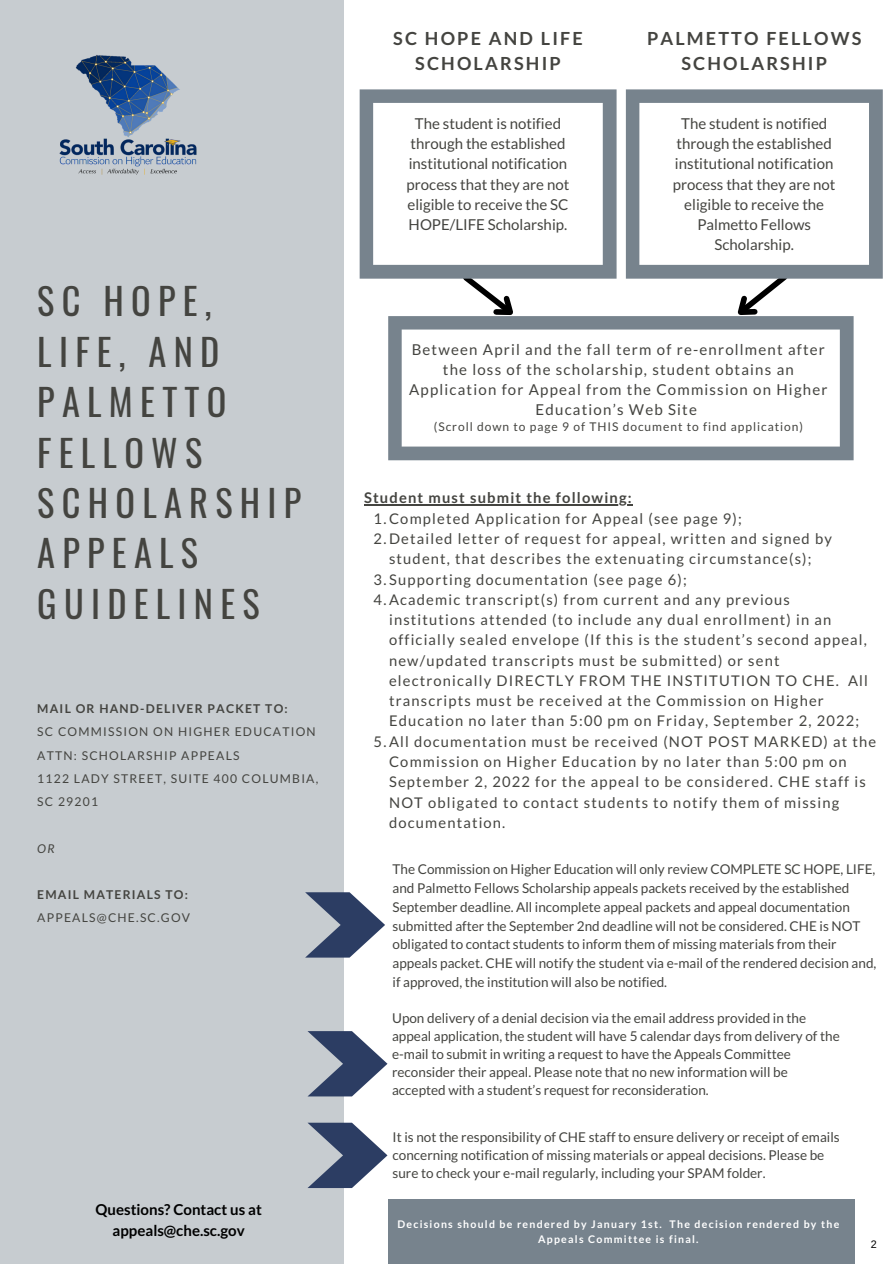
<style>
.page{position:relative;width:894px;height:1264px;background:#fff}
.page>*{position:absolute;margin:0;border:0;box-sizing:border-box;transform-origin:0 0}
.t1{font:36.3px/50.4px "Oswald";letter-spacing:.2em;color:#444440}
.t2{font:700 18px/24.8px "Lato";letter-spacing:.12em;color:#444440;text-align:center}
.t3{font:15px/20.2px "Lato";color:#444440;text-align:center}
.t4{font:15px/20px "Lato";letter-spacing:.08em;color:#444440;text-align:center}
.t5{font:700 15px/20.2px "Lato";color:#000;text-align:center}
.t6{font:14.7px/20.2px "Lato";letter-spacing:.08em;color:#444440}
.t7{font:700 14.7px "Lato";letter-spacing:.08em;color:#444440}
.t8{font:13.5px/18.8px "Lato";color:#444440}
.t9{font:12.15px/23.2px "Lato";letter-spacing:.1em;color:#444440}
.t10{font:700 12.15px "Lato";letter-spacing:.1em;color:#444440}
.t11{font:italic 12.15px "Lato";color:#444440}
.t12{font:12px "Lato";letter-spacing:.08em;color:#444440}
.t13{font:10.8px "Arimo";color:#000}
.t14{font:700 10.5px/14px "Lato";letter-spacing:.12em;color:#fff;text-align:center}
</style>
<div class="page">
<div style="left:0;top:0;width:344px;height:1263px;background:#c7ccd0"></div>
<svg style="left:463px;top:279px;width:50px;height:36px"></svg>
<svg style="left:359px;top:89px;width:257px;height:190px"></svg>
<svg style="left:737px;top:279px;width:50px;height:36px"></svg>
<svg style="left:625px;top:89px;width:257px;height:190px"></svg>
<svg style="left:388px;top:316px;width:465px;height:144px"></svg>
<svg style="left:305px;top:892px;width:80px;height:65px"></svg>
<svg style="left:307px;top:1031px;width:80px;height:65px"></svg>
<svg style="left:307px;top:1122px;width:80px;height:65px"></svg>
<div style="left:388px;top:1199px;width:466px;height:64px;background:#77838d"></div>
<hr style="left:364px;top:504px;width:268px;height:1px;background:#444440">
<img style="left:59px;top:55px;width:138px;height:120px">
<p class="t1" style="left:37px;top:275px;width:265px">SC HOPE,<br>LIFE, AND<br>PALMETTO<br>FELLOWS<br>SCHOLARSHIP<br>APPEALS<br>GUIDELINES</p>
<p class="t10" style="left:37px;top:701px;width:252px">MAIL OR HAND-DELIVER PACKET TO:</p>
<p class="t9" style="left:37px;top:720px;width:280px">SC COMMISSION ON HIGHER EDUCATION</p>
<p class="t9" style="left:37px;top:743px;width:204px">ATTN: SCHOLARSHIP APPEALS</p>
<p class="t9" style="left:37px;top:766px;width:282px">1122 LADY STREET, SUITE 400 COLUMBIA,<br>SC 29201</p>
<p class="t11" style="left:37px;top:840px;width:19px">OR</p>
<p class="t10" style="left:37px;top:887px;width:152px">EMAIL MATERIALS TO:</p>
<p class="t9" style="left:37px;top:906px;width:154px">APPEALS@CHE.SC.GOV</p>
<p class="t5" style="left:96px;top:1199px;width:168px">Questions? Contact us at appeals@che.sc.gov</p>
<p class="t2" style="left:393px;top:25px;width:191px">SC HOPE AND LIFE<br>SCHOLARSHIP</p>
<p class="t3" style="left:406px;top:113px;width:164px">The student is notified through the established institutional notification process that they are not eligible to receive the SC<br>HOPE/LIFE Scholarship.</p>
<p class="t2" style="left:647px;top:25px;width:216px">PALMETTO FELLOWS<br>SCHOLARSHIP</p>
<p class="t3" style="left:672px;top:113px;width:164px">The student is notified through the established institutional notification process that they are not eligible to receive the<br>Palmetto Fellows</p>
<p class="t3" style="left:714px;top:234px;width:81px">Scholarship.</p>
<p class="t4" style="left:409px;top:339px;width:420px">Between April and the fall term of re-enrollment after the loss of the scholarship, student obtains an Application for Appeal from the Commission on Higher Education’s Web Site</p>
<p class="t12" style="left:433px;top:419px;width:370px">(Scroll down to page 9 of THIS document to find application)</p>
<p class="t7" style="left:364px;top:489px;width:269px">Student must submit the following:</p>
<p class="t6" style="left:373px;top:508px;width:369px">1.Completed Application for Appeal (see page 9);</p>
<p class="t6" style="left:373px;top:528px;width:459px;text-align:center">2.Detailed letter of request for appeal, written and signed by student, that describes the extenuating circumstance(s);</p>
<p class="t6" style="left:373px;top:568px;width:314px">3.Supporting documentation (see page 6);</p>
<p class="t6" style="left:389px;top:589px;width:480px;text-indent:-15px">4.Academic transcript(s) from current and any previous institutions attended (to include any dual enrollment) in an officially sealed envelope (If this is the student’s second appeal, new/updated transcripts must be submitted) or sent electronically DIRECTLY FROM THE INSTITUTION TO CHE. All transcripts must be received at the Commission on Higher Education no later than 5:00 pm on Friday, September 2, 2022;</p>
<p class="t6" style="left:389px;top:731px;width:488px;text-indent:-15px">5.All documentation must be received (NOT POST MARKED) at the Commission on Higher Education by no later than 5:00 pm on September 2, 2022 for the appeal to be considered. CHE staff is NOT obligated to contact students to notify them of missing documentation.</p>
<p class="t8" style="left:392px;top:859px;width:485px">The Commission on Higher Education will only review COMPLETE SC HOPE, LIFE, and Palmetto Fellows Scholarship appeals packets received by the established September deadline. All incomplete appeal packets and appeal documentation submitted after the September 2nd deadline will not be considered. CHE is NOT obligated to contact students to inform them of missing materials from their appeals packet. CHE will notify the student via e-mail of the rendered decision and, if approved, the institution will also be notified.</p>
<p class="t8" style="left:392px;top:1008px;width:449px;line-height:18px">Upon delivery of a denial decision via the email address provided in the appeal application, the student will have 5 calendar days from delivery of the e-mail to submit in writing a request to have the Appeals Committee reconsider their appeal. Please note that no new information will be accepted with a student’s request for reconsideration.</p>
<p class="t8" style="left:392px;top:1127px;width:448px;line-height:18px">It is not the responsibility of CHE staff to ensure delivery or receipt of emails concerning notification of missing materials or appeal decisions. Please be sure to check your e-mail regularly, including your SPAM folder.</p>
<p class="t14" style="left:397px;top:1217px;width:443px">Decisions should be rendered by January 1st. The decision rendered by the<br>Appeals Committee is final.</p>
<p class="t13" style="left:870px;top:1238px;width:8px">2</p>
</div>
